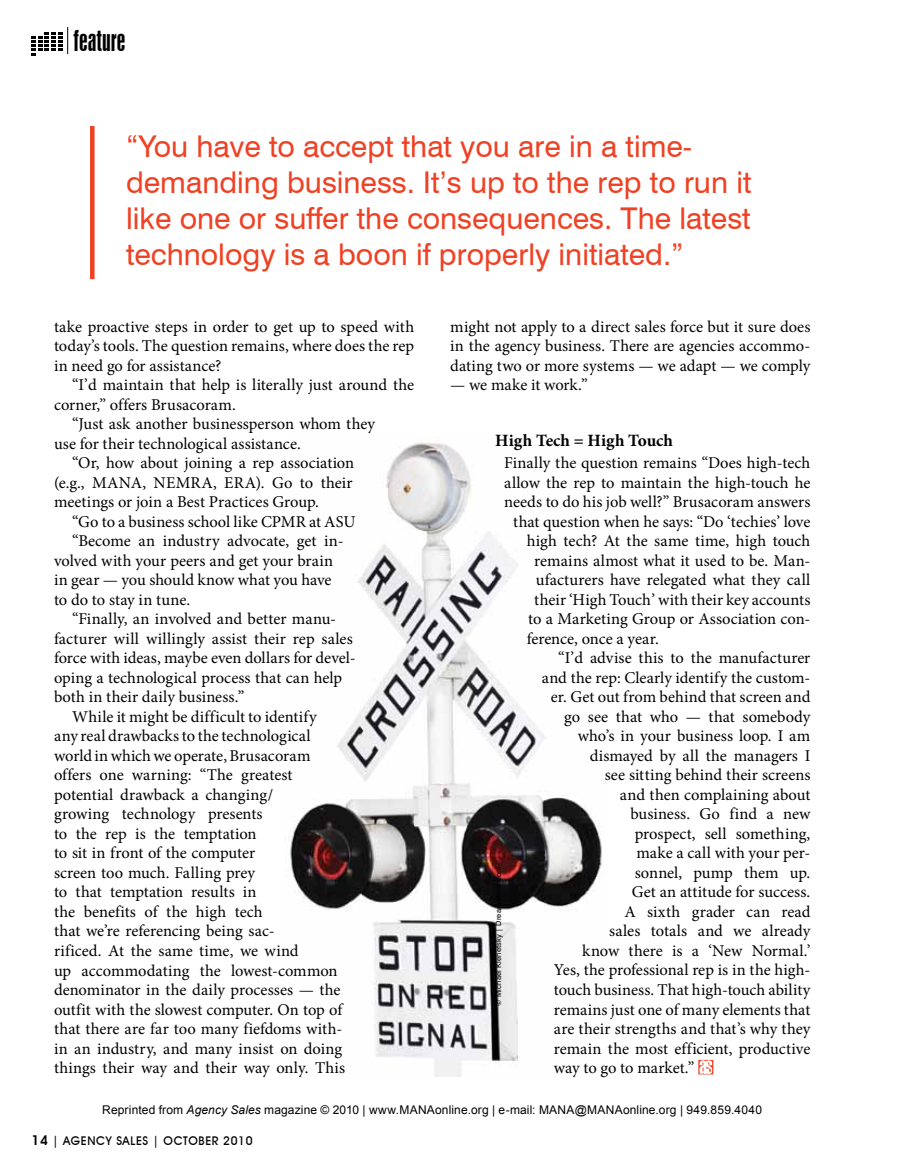
<style>
.page{position:relative;width:905px;height:1175px;background:#fff}
.page>*{position:absolute;margin:0;border:0;box-sizing:border-box;transform-origin:0 0}
.t1{font:30px/36px "Swiss 721 BT";color:#ef4123}
.t2{font:27px "Swiss 924 BT Regular B";color:#000}
.t3{font:700 17.25px "Minion Pro";letter-spacing:.005em;color:#000}
.t4{font:16.5px/19.5px "Minion Pro";color:#000;text-align:justify}
.t5{font:12px "Arial";letter-spacing:.015em;color:#000}
.t6{font:500 12px "Avant Garde IT Cby BT";letter-spacing:.05em;color:#000}
.t7{font:7.5px "Swiss 721 BT";letter-spacing:.03em;color:#000}
.s1{font-style:italic}
.s2{font-weight:600;font-size:13.5px}
</style>
<div class="page">
<svg style="left:32px;top:27px;width:36px;height:29px"></svg>
<img style="left:290px;top:442px;width:312px;height:634px">
<hr style="left:90px;top:126px;width:4px;height:153px;background:#ef4123">
<svg style="left:698px;top:1059px;width:15px;height:15px"></svg>
<h2 class="t2" style="left:74px;top:24px;width:53px">FEATURE</h2>
<h1 class="t1" style="left:126px;top:128px;width:627px">“You have to accept that you are in a time&shy;demanding business. It’s up to the rep to run it like one or suffer the consequences. The latest technology is a boon if properly initiated.”</h1>
<p class="t4" style="left:54px;top:317px;width:361px">take proactive steps in order to get up to speed with today’s tools. The question remains, where does the rep in need go for assistance?</p>
<p class="t4" style="left:72px;top:375px;width:343px">“I’d maintain that help is literally just around the</p>
<p class="t4" style="left:54px;top:395px;width:183px">corner,” offers Brusacoram.</p>
<p class="t4" style="left:72px;top:414px;width:304px">“Just ask another businessperson whom they</p>
<p class="t4" style="left:54px;top:434px;width:248px">use for their technological assistance.</p>
<p class="t4" style="left:72px;top:453px;width:284px">“Or, how about joining a rep association</p>
<p class="t4" style="left:54px;top:473px;width:300px">(e.g., MANA, NEMRA, ERA). Go to their</p>
<p class="t4" style="left:54px;top:492px;width:266px">meetings or join a Best Practices Group.</p>
<p class="t4" style="left:72px;top:512px;width:285px">“Go to a business school like CPMR at ASU</p>
<p class="t4" style="left:72px;top:531px;width:273px">“Become an industry advocate, get in-</p>
<p class="t4" style="left:54px;top:551px;width:281px">volved with your peers and get your brain</p>
<p class="t4" style="left:54px;top:570px;width:279px">in gear — you should know what you have</p>
<p class="t4" style="left:54px;top:590px;width:138px">to do to stay in tune.</p>
<p class="t4" style="left:72px;top:609px;width:266px">“Finally, an involved and better manu-</p>
<p class="t4" style="left:54px;top:629px;width:300px">facturer will willingly assist their rep sales</p>
<p class="t4" style="left:54px;top:648px;width:303px">force with ideas, maybe even dollars for devel-</p>
<p class="t4" style="left:54px;top:668px;width:289px">oping a technological process that can help</p>
<p class="t4" style="left:54px;top:687px;width:192px">both in their daily business.”</p>
<p class="t4" style="left:72px;top:707px;width:246px">While it might be difficult to identify</p>
<p class="t4" style="left:54px;top:726px;width:258px">any real drawbacks to the technological</p>
<p class="t4" style="left:54px;top:746px;width:258px">world in which we operate, Brusacoram</p>
<p class="t4" style="left:54px;top:765px;width:240px">offers one warning: “The greatest</p>
<p class="t4" style="left:54px;top:785px;width:220px">potential drawback a changing/</p>
<p class="t4" style="left:54px;top:804px;width:210px">growing technology presents</p>
<p class="t4" style="left:54px;top:824px;width:204px">to the rep is the temptation</p>
<p class="t4" style="left:54px;top:843px;width:203px">to sit in front of the computer</p>
<p class="t4" style="left:54px;top:863px;width:203px">screen too much. Falling prey</p>
<p class="t4" style="left:54px;top:882px;width:204px">to that temptation results in</p>
<p class="t4" style="left:54px;top:902px;width:210px">the benefits of the high tech</p>
<p class="t4" style="left:54px;top:921px;width:222px">that we’re referencing being sac-</p>
<p class="t4" style="left:54px;top:941px;width:246px">rificed. At the same time, we wind</p>
<p class="t4" style="left:54px;top:960px;width:285px">up accommodating the lowest-common</p>
<p class="t4" style="left:54px;top:980px;width:288px">denominator in the daily processes — the</p>
<p class="t4" style="left:54px;top:999px;width:290px">outfit with the slowest computer. On top of</p>
<p class="t4" style="left:54px;top:1019px;width:290px">that there are far too many fiefdoms with-</p>
<p class="t4" style="left:54px;top:1038px;width:290px">in an industry, and many insist on doing</p>
<p class="t4" style="left:54px;top:1058px;width:292px">things their way and their way only. This</p>
<p class="t4" style="left:450px;top:317px;width:362px">might not apply to a direct sales force but it sure does in the agency business. There are agencies accommo&shy;dating two or more systems — we adapt — we comply</p>
<p class="t4" style="left:450px;top:375px;width:139px">— we make it work.”</p>
<p class="t3" style="left:495px;top:428px;width:179px">High Tech = High Touch</p>
<p class="t4" style="left:504px;top:453px;width:307px">Finally the question remains “Does high-tech</p>
<p class="t4" style="left:504px;top:473px;width:307px">allow the rep to maintain the high-touch he</p>
<p class="t4" style="left:504px;top:492px;width:308px">needs to do his job well?” Brusacoram answers</p>
<p class="t4" style="left:513px;top:512px;width:298px">that question when he says: “Do ‘techies’ love</p>
<p class="t4" style="left:526px;top:531px;width:285px">high tech? At the same time, high touch</p>
<p class="t4" style="left:534px;top:551px;width:277px">remains almost what it used to be. Man-</p>
<p class="t4" style="left:536px;top:570px;width:276px">ufacturers have relegated what they call</p>
<p class="t4" style="left:534px;top:590px;width:278px">their ‘High Touch’ with their key accounts</p>
<p class="t4" style="left:528px;top:609px;width:284px">to a Marketing Group or Association con-</p>
<p class="t4" style="left:526px;top:629px;width:134px">ference, once a year.</p>
<p class="t4" style="left:558px;top:648px;width:253px">“I’d advise this to the manufacturer</p>
<p class="t4" style="left:542px;top:668px;width:270px">and the rep: Clearly identify the custom-</p>
<p class="t4" style="left:551px;top:687px;width:261px">er. Get out from behind that screen and</p>
<p class="t4" style="left:564px;top:707px;width:247px">go see that who — that somebody</p>
<p class="t4" style="left:578px;top:726px;width:234px">who’s in your business loop. I am</p>
<p class="t4" style="left:590px;top:746px;width:222px">dismayed by all the managers I</p>
<p class="t4" style="left:605px;top:765px;width:207px">see sitting behind their screens</p>
<p class="t4" style="left:620px;top:785px;width:192px">and then complaining about</p>
<p class="t4" style="left:630px;top:804px;width:181px">business. Go find a new</p>
<p class="t4" style="left:634px;top:824px;width:177px">prospect, sell something,</p>
<p class="t4" style="left:636px;top:843px;width:175px">make a call with your per-</p>
<p class="t4" style="left:634px;top:863px;width:177px">sonnel, pump them up.</p>
<p class="t4" style="left:631px;top:882px;width:180px">Get an attitude for success.</p>
<p class="t4" style="left:624px;top:902px;width:188px">A sixth grader can read</p>
<p class="t4" style="left:609px;top:921px;width:203px">sales totals and we already</p>
<p class="t4" style="left:582px;top:941px;width:229px">know there is a ‘New Normal.’</p>
<p class="t4" style="left:554px;top:960px;width:258px">Yes, the professional rep is in the high-</p>
<p class="t4" style="left:554px;top:980px;width:258px">touch business. That high-touch ability</p>
<p class="t4" style="left:554px;top:999px;width:258px">remains just one of many elements that</p>
<p class="t4" style="left:554px;top:1019px;width:258px">are their strengths and that’s why they</p>
<p class="t4" style="left:554px;top:1038px;width:258px">remain the most efficient, productive</p>
<p class="t4" style="left:554px;top:1058px;width:142px">way to go to market.”</p>
<p class="t5" style="left:102px;top:1101px;width:661px">Reprinted from <span class="s1">Agency Sales</span> magazine © 2010 | www.MANAonline.org | e-mail: MANA@MANAonline.org | 949.859.4040</p>
<p class="t7" style="left:494px;top:1005px;width:141px;rotate:-90deg">© Michael Klenetsky | Dreamstime.com</p>
<p class="t6" style="left:32px;top:1133px;width:222px"><span class="s2">14</span> | AGENCY SALES | OCTOBER 2010</p>
</div>
